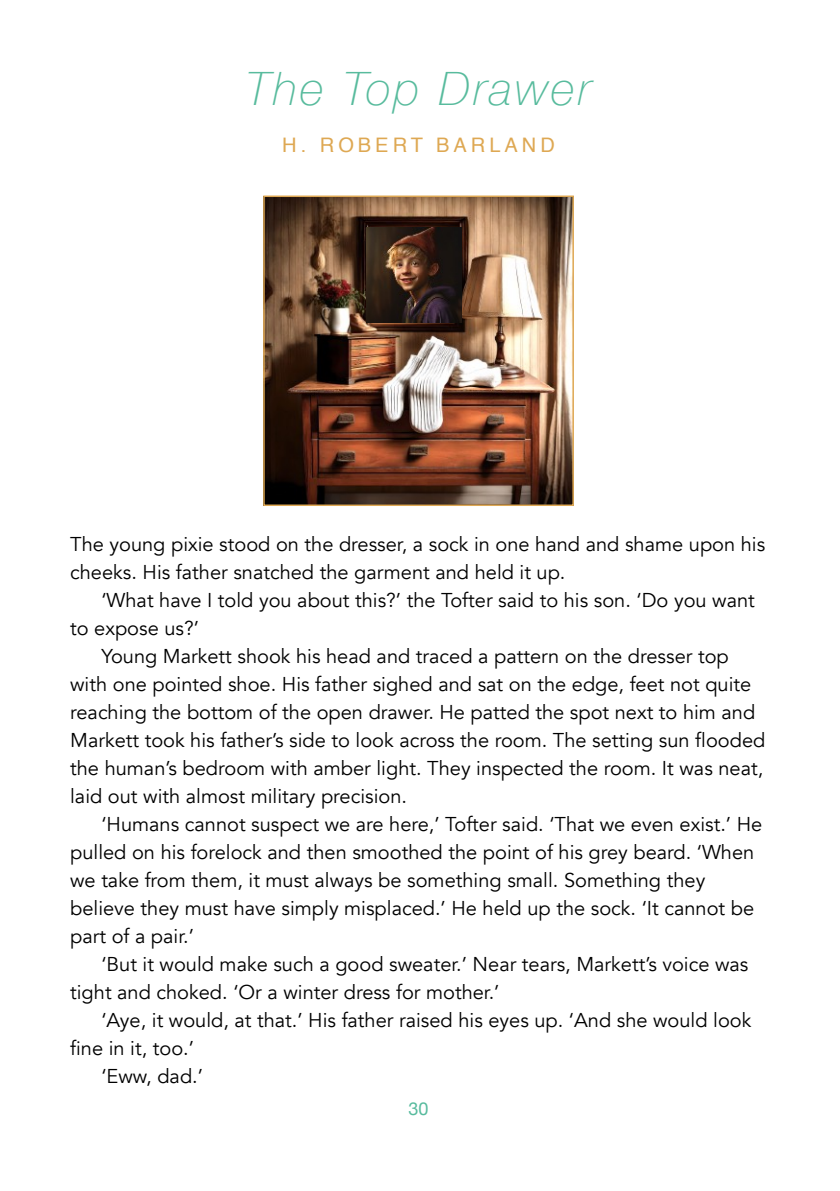
<style>
.page{position:relative;width:840px;height:1191px;background:#fff}
.page>*{position:absolute;margin:0;border:0;box-sizing:border-box;transform-origin:0 0}
.t1{font:italic 100 46px "Helvetica Neue";letter-spacing:.07em;color:#58bb9d}
.t2{font:20px "Avenir";color:#000}
.t3{font:20px "Helvetica";letter-spacing:.2em;color:#dea853}
.t4{font:18px "Helvetica Neue";color:#58bb9e}
</style>
<div class="page">
<img style="left:266px;top:198px;width:304px;height:305px">
<div style="left:263px;top:195px;width:310px;height:311px;border:2px solid #dea854"></div>
<img style="left:366px;top:228px;width:95px;height:95px">
<p class="t1" style="left:246px;top:53px;width:346px">The Top Drawer</p>
<p class="t3" style="left:282px;top:129px;width:274px">H. ROBERT BARLAND</p>
<p class="t2" style="left:70px;top:532px;width:696px">The young pixie stood on the dresser, a sock in one hand and shame upon his</p>
<p class="t2" style="left:70px;top:560px;width:496px">cheeks. His father snatched the garment and held it up.</p>
<p class="t2" style="left:101px;top:588px;width:654px">‘What have I told you about this?’ the Tofter said to his son. ‘Do you want</p>
<p class="t2" style="left:70px;top:616px;width:130px">to expose us?’</p>
<p class="t2" style="left:101px;top:644px;width:628px">Young Markett shook his head and traced a pattern on the dresser top</p>
<p class="t2" style="left:70px;top:672px;width:682px">with one pointed shoe. His father sighed and sat on the edge, feet not quite</p>
<p class="t2" style="left:70px;top:700px;width:686px">reaching the bottom of the open drawer. He patted the spot next to him and</p>
<p class="t2" style="left:70px;top:728px;width:696px">Markett took his father’s side to look across the room. The setting sun flooded</p>
<p class="t2" style="left:70px;top:756px;width:694px">the human’s bedroom with amber light. They inspected the room. It was neat,</p>
<p class="t2" style="left:70px;top:784px;width:338px">laid out with almost military precision.</p>
<p class="t2" style="left:101px;top:812px;width:662px">‘Humans cannot suspect we are here,’ Tofter said. ‘That we even exist.’ He</p>
<p class="t2" style="left:70px;top:840px;width:685px">pulled on his forelock and then smoothed the point of his grey beard. ‘When</p>
<p class="t2" style="left:70px;top:868px;width:636px">we take from them, it must always be something small. Something they</p>
<p class="t2" style="left:70px;top:896px;width:685px">believe they must have simply misplaced.’ He held up the sock. ‘It cannot be</p>
<p class="t2" style="left:70px;top:924px;width:125px">part of a pair.’</p>
<p class="t2" style="left:101px;top:952px;width:648px">‘But it would make such a good sweater.’ Near tears, Markett’s voice was</p>
<p class="t2" style="left:70px;top:980px;width:430px">tight and choked. ‘Or a winter dress for mother.’</p>
<p class="t2" style="left:101px;top:1008px;width:651px">‘Aye, it would, at that.’ His father raised his eyes up. ‘And she would look</p>
<p class="t2" style="left:70px;top:1036px;width:125px">fine in it, too.’</p>
<p class="t2" style="left:101px;top:1064px;width:103px">‘Eww, dad.’</p>
<p class="t4" style="left:408px;top:1095px;width:22px">30</p>
</div>
